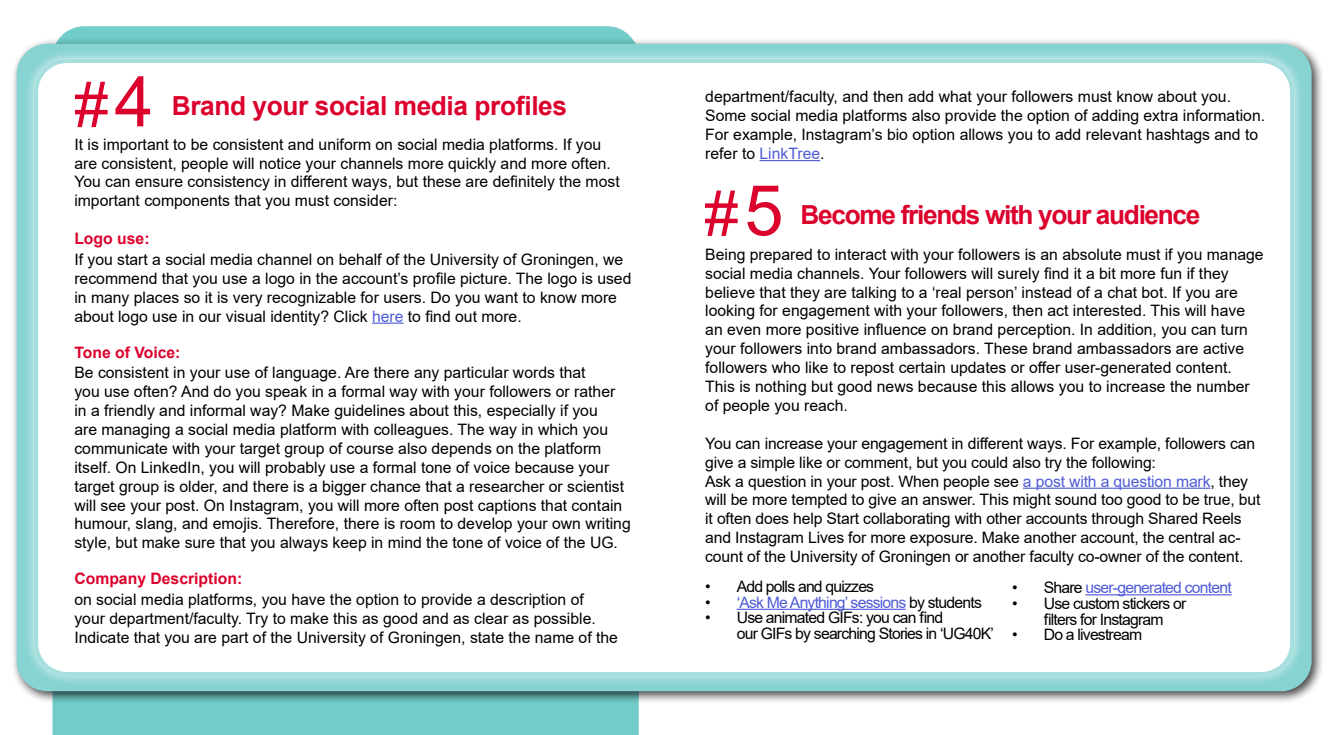
<style>
.page{position:relative;width:1330px;height:735px;background:#fff}
.page>*{position:absolute;margin:0;border:0;box-sizing:border-box;transform-origin:0 0}
.t1{font:61.25px "Arial";color:#dc002d}
.t2{font:700 26.25px "Arial";letter-spacing:-.05em;color:#dc002d}
.t3{font:700 26.25px "Arial";letter-spacing:-.015em;color:#dc002d}
.t4{font:15.75px/18.9px "Arial";color:#000}
.t5{font:15.75px/15.8px "Arial";letter-spacing:-.05em;color:#000}
.t6{font:15.75px "Arial";letter-spacing:-.05em;color:#4f5cd6}
.s1{font-size:70px}
.s2{font-weight:700;color:#dc002d}
.s3{color:#4f5cd6}
.s4{color:#000}
</style>
<div class="page">
<div style="left:52px;top:26px;width:587px;height:709px;background:#71ccca"></div>
<div style="left:11px;top:38px;width:1314px;height:666px;background:#000;opacity:.75"></div>
<div style="left:17px;top:44px;width:1295px;height:647px;background:#86d3d2;border-radius:31px"></div>
<div style="left:23px;top:48px;width:1282px;height:639px;background:#fff;opacity:.75"></div>
<div style="left:36px;top:61px;width:1256px;height:613px;background:#fff;border-radius:31px"></div>
<div style="left:35px;top:60px;width:1259px;height:616px;border:4px solid #a4dedd;border-radius:31px"></div>
<hr style="left:372px;top:323px;width:32px;height:1px;background:#4f5cd6">
<hr style="left:760px;top:160px;width:60px;height:1px;background:#4f5cd6">
<hr style="left:1023px;top:488px;width:187px;height:1px;background:#4f5cd6">
<hr style="left:737px;top:609px;width:169px;height:1px;background:#4f5cd6">
<hr style="left:1085px;top:594px;width:147px;height:1px;background:#4f5cd6">
<p class="t1" style="left:74px;top:63px;width:81px">#<span class="s1">4</span></p>
<p class="t3" style="left:172px;top:88px;width:397px">Brand your social media profiles</p>
<p class="t4" style="left:74px;top:135px;width:547px">It is important to be consistent and uniform on social media platforms. If you are consistent, people will notice your channels more quickly and more often.<br>You can ensure consistency in different ways, but these are definitely the most important components that you must consider:</p>
<p class="t4" style="left:74px;top:228px;width:550px;line-height:20.7px"><span class="s2">Logo use:<br></span>If you start a social media channel on behalf of the University of Groningen, we</p>
<p class="t4" style="left:74px;top:269px;width:559px">recommend that you use a logo in the account’s profile picture. The logo is used in many places so it is very recognizable for users. Do you want to know more about logo use in our visual identity? Click <span class="s3">here</span> to find out more.</p>
<p class="t4" style="left:74px;top:342px;width:513px;line-height:20.7px"><span class="s2">Tone of Voice:<br></span>Be consistent in your use of language. Are there any particular words that</p>
<p class="t4" style="left:74px;top:382px;width:558px">you use often? And do you speak in a formal way with your followers or rather in a friendly and informal way? Make guidelines about this, especially if you<br>are managing a social media platform with colleagues. The way in which you communicate with your target group of course also depends on the platform itself. On LinkedIn, you will probably use a formal tone of voice because your target group is older, and there is a bigger chance that a researcher or scientist will see your post. On Instagram, you will more often post captions that contain humour, slang, and emojis. Therefore, there is room to develop your own writing style, but make sure that you always keep in mind the tone of voice of the UG.</p>
<p class="t4" style="left:74px;top:568px;width:511px;line-height:20.7px"><span class="s2">Company Description:<br></span>on social media platforms, you have the option to provide a description of</p>
<p class="t4" style="left:74px;top:609px;width:545px">your department/faculty. Try to make this as good and as clear as possible.<br>Indicate that you are part of the University of Groningen, state the name of the</p>
<p class="t4" style="left:705px;top:87px;width:561px">department/faculty, and then add what your followers must know about you.<br>Some social media platforms also provide the option of adding extra information.<br>For example, Instagram’s bio option allows you to add relevant hashtags and to refer to <span class="s3">LinkTree</span>.</p>
<p class="t1" style="left:704px;top:171px;width:81px">#<span class="s1">5</span></p>
<p class="t2" style="left:801px;top:196px;width:401px">Become friends with your audience</p>
<p class="t4" style="left:705px;top:245px;width:560px">Being prepared to interact with your followers is an absolute must if you manage social media channels. Your followers will surely find it a bit more fun if they believe that they are talking to a ‘real person’ instead of a chat bot. If you are looking for engagement with your followers, then act interested. This will have an even more positive influence on brand perception. In addition, you can turn your followers into brand ambassadors. These brand ambassadors are active followers who like to repost certain updates or offer user-generated content.<br>This is nothing but good news because this allows you to increase the number of people you reach.</p>
<p class="t4" style="left:705px;top:434px;width:551px">You can increase your engagement in different ways. For example, followers can give a simple like or comment, but you could also try the following:</p>
<p class="t4" style="left:705px;top:471px;width:557px">Ask a question in your post. When people see <span class="s3">a post with a question mark</span>, they will be more tempted to give an answer. This might sound too good to be true, but it often does help Start collaborating with other accounts through Shared Reels and Instagram Lives for more exposure. Make another account, the central ac&shy;count of the University of Groningen or another faculty co-owner of the content.</p>
<p class="t5" style="left:705px;top:578px;width:170px">• Add polls and quizzes</p>
<p class="t6" style="left:705px;top:591px;width:278px"><span class="s4">•</span> ‘Ask Me Anything’ sessions <span class="s4">by students</span></p>
<p class="t5" style="left:737px;top:610px;width:259px;text-indent:-32px">• Use animated GIFs: you can find<br>our GIFs by searching Stories in ‘UG40K’</p>
<p class="t6" style="left:1012px;top:577px;width:221px"><span class="s4">• Share</span> user-generated content</p>
<p class="t5" style="left:1012px;top:595px;width:176px;text-align:center">• Use custom stickers or filters for Instagram</p>
<p class="t5" style="left:1012px;top:627px;width:131px">• Do a livestream</p>
</div>
